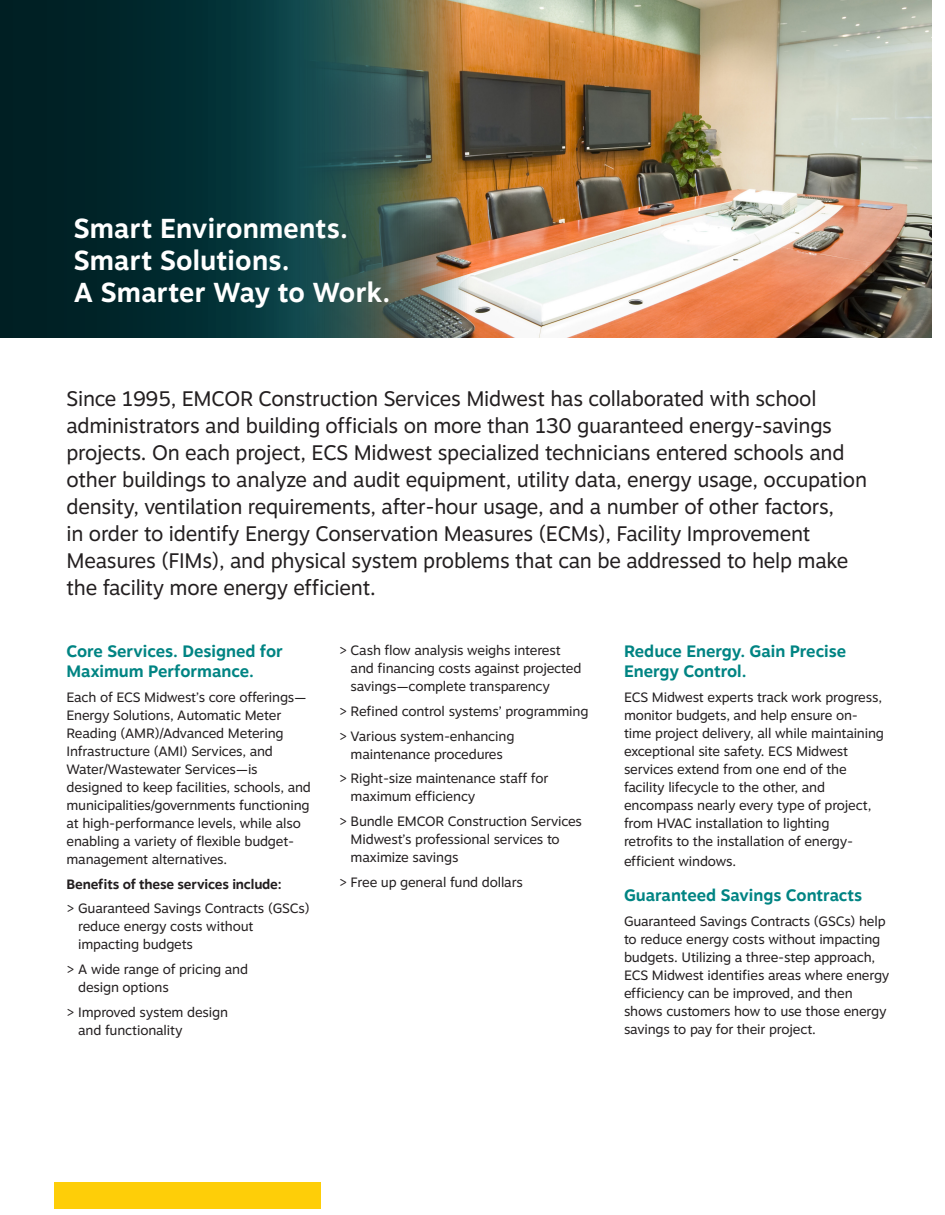
<style>
.page{position:relative;width:945px;height:1215px;background:#fff}
.page>*{position:absolute;margin:0;border:0;box-sizing:border-box;transform-origin:0 0}
.Headline{font:700 27.3px/32.2px "Motiva Sans";letter-spacing:.01em;color:#fff}
.Headline-2{font:21px/27px "Motiva Sans";letter-spacing:-.01em;color:#231f20}
.t1{font:700 16.5px/19.8px "Motiva Sans";color:#008483}
.t2{font:13.5px/18px "Motiva Sans";letter-spacing:-.01em;color:#231f20}
.t3{font:700 13.5px "Motiva Sans";letter-spacing:-.01em;color:#231f20}
</style>
<div class="page">
<div style="left:54px;top:1182px;width:267px;height:26px;background:#fece08"></div>
<img style="left:533px;top:0;width:399px;height:338px">
<img style="left:0;top:0;width:533px;height:338px">
<p class="Headline" style="left:74px;top:212px;width:318px">Smart Environments.<br>Smart Solutions.<br>A Smarter Way to Work.</p>
<p class="Headline-2" style="left:66px;top:385px;width:802px">Since 1995, EMCOR Construction Services Midwest has collaborated with school administrators and building officials on more than 130 guaranteed energy-savings projects. On each project, ECS Midwest specialized technicians entered schools and other buildings to analyze and audit equipment, utility data, energy usage, occupation density, ventilation requirements, after-hour usage, and a number of other factors,<br>in order to identify Energy Conservation Measures (ECMs), Facility Improvement Measures (FIMs), and physical system problems that can be addressed to help make the facility more energy efficient.</p>
<p class="t1" style="left:66px;top:641px;width:218px">Core Services. Designed for<br>Maximum Performance.</p>
<p class="t2" style="left:66px;top:688px;width:246px">Each of ECS Midwest’s core offerings— Energy Solutions, Automatic Meter Reading (AMR)/Advanced Metering Infrastructure (AMI) Services, and Water/Wastewater Services—is designed to keep facilities, schools, and municipalities/governments functioning at high-performance levels, while also enabling a variety of flexible budget&shy;management alternatives.</p>
<p class="t3" style="left:66px;top:874px;width:217px">Benefits of these services include:</p>
<p class="t2" style="left:78px;top:899px;width:233px;text-indent:-12px">&gt; Guaranteed Savings Contracts (GSCs) reduce energy costs without impacting budgets</p>
<p class="t2" style="left:78px;top:960px;width:171px;text-indent:-12px">&gt; A wide range of pricing and design options</p>
<p class="t2" style="left:78px;top:1003px;width:151px;text-indent:-12px">&gt; Improved system design and functionality</p>
<p class="t2" style="left:351px;top:641px;width:232px;text-indent:-12px">&gt; Cash flow analysis weighs interest and financing costs against projected savings—complete transparency</p>
<p class="t2" style="left:339px;top:702px;width:251px">&gt; Refined control systems’ programming</p>
<p class="t2" style="left:339px;top:727px;width:177px;text-align:center">&gt; Various system-enhancing maintenance procedures</p>
<p class="t2" style="left:351px;top:769px;width:199px;text-indent:-12px">&gt; Right-size maintenance staff for maximum efficiency</p>
<p class="t2" style="left:351px;top:812px;width:233px;text-indent:-12px">&gt; Bundle EMCOR Construction Services<br>Midwest’s professional services to maximize savings</p>
<p class="t2" style="left:339px;top:873px;width:185px">&gt; Free up general fund dollars</p>
<p class="t1" style="left:624px;top:641px;width:224px">Reduce Energy. Gain Precise<br>Energy Control.</p>
<p class="t2" style="left:624px;top:688px;width:261px">ECS Midwest experts track work progress, monitor budgets, and help ensure on&shy;time project delivery, all while maintaining exceptional site safety. ECS Midwest services extend from one end of the facility lifecycle to the other, and encompass nearly every type of project, from HVAC installation to lighting<br>retrofits to the installation of energy-</p>
<p class="t2" style="left:624px;top:852px;width:114px">efficient windows.</p>
<p class="t1" style="left:624px;top:885px;width:240px">Guaranteed Savings Contracts</p>
<p class="t2" style="left:624px;top:912px;width:267px">Guaranteed Savings Contracts (GSCs) help to reduce energy costs without impacting budgets. Utilizing a three-step approach, ECS Midwest identifies areas where energy efficiency can be improved, and then shows customers how to use those energy savings to pay for their project.</p>
</div>
